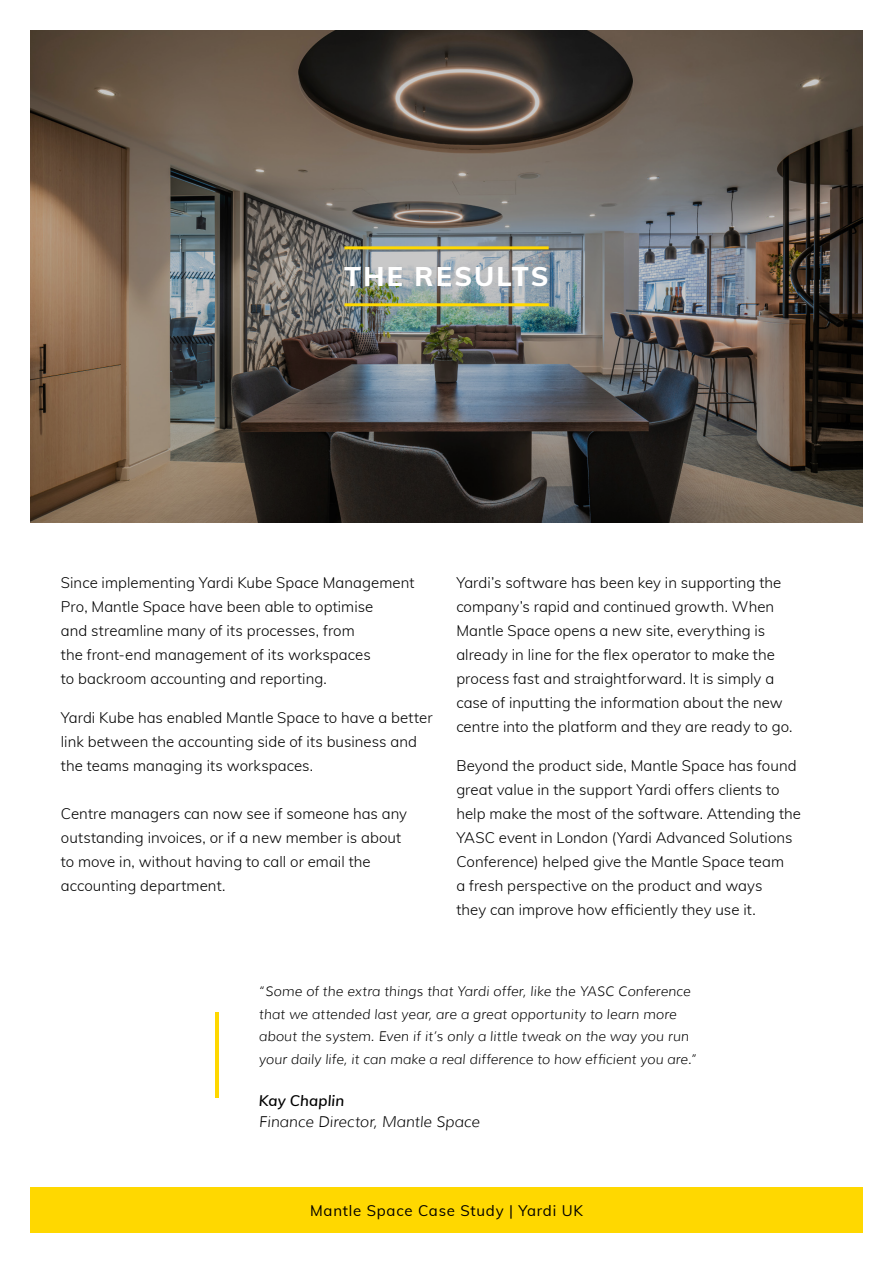
<style>
.page{position:relative;width:893px;height:1263px;background:#fff}
.page>*{position:absolute;margin:0;border:0;box-sizing:border-box;transform-origin:0 0}
.t1{font:800 27px "Muli";letter-spacing:.085em;color:#fff}
.t2{font:300 15px/24px "Muli";letter-spacing:.005em;color:#000}
.t3{font:15px "Muli";letter-spacing:.05em;color:#000}
.t4{font:italic 300 15px "Muli";color:#000}
.t5{font:italic 600 15px "Muli";letter-spacing:.005em;color:#000}
.t6{font:italic 300 13.5px/22.5px "Muli";letter-spacing:.005em;color:#000}
</style>
<div class="page">
<img style="left:30px;top:30px;width:833px;height:493px">
<div style="left:30px;top:1188px;width:833px;height:45px;background:#ffd800"></div>
<hr style="left:344px;top:303px;width:205px;height:3px;background:#ffd800">
<hr style="left:344px;top:246px;width:205px;height:3px;background:#ffd800">
<hr style="left:215px;top:1012px;width:3px;height:85px;background:#ffd800">
<h1 class="t1" style="left:344px;top:256px;width:206px">THE RESULTS</h1>
<p class="t2" style="left:61px;top:570px;width:355px">Since implementing Yardi Kube Space Management Pro, Mantle Space have been able to optimise<br>and streamline many of its processes, from<br>the front-end management of its workspaces<br>to backroom accounting and reporting.</p>
<p class="t2" style="left:61px;top:705px;width:373px">Yardi Kube has enabled Mantle Space to have a better link between the accounting side of its business and the teams managing its workspaces.</p>
<p class="t2" style="left:61px;top:801px;width:348px">Centre managers can now see if someone has any outstanding invoices, or if a new member is about to move in, without having to call or email the accounting department.</p>
<p class="t2" style="left:456px;top:570px;width:338px">Yardi’s software has been key in supporting the company’s rapid and continued growth. When Mantle Space opens a new site, everything is already in line for the flex operator to make the process fast and straightforward. It is simply a case of inputting the information about the new centre into the platform and they are ready to go.</p>
<p class="t2" style="left:456px;top:753px;width:346px">Beyond the product side, Mantle Space has found great value in the support Yardi offers clients to help make the most of the software. Attending the YASC event in London (Yardi Advanced Solutions Conference) helped give the Mantle Space team<br>a fresh perspective on the product and ways<br>they can improve how efficiently they use it.</p>
<p class="t6" style="left:259px;top:980px;width:440px">“Some of the extra things that Yardi offer, like the YASC Conference that we attended last year, are a great opportunity to learn more about the system. Even if it’s only a little tweak on the way you run your daily life, it can make a real difference to how efficient you are.”</p>
<p class="t5" style="left:259px;top:1089px;width:87px">Kay Chaplin</p>
<p class="t4" style="left:259px;top:1112px;width:222px">Finance Director, Mantle Space</p>
<p class="t3" style="left:310px;top:1200px;width:274px">Mantle Space Case Study | Yardi UK</p>
</div>
